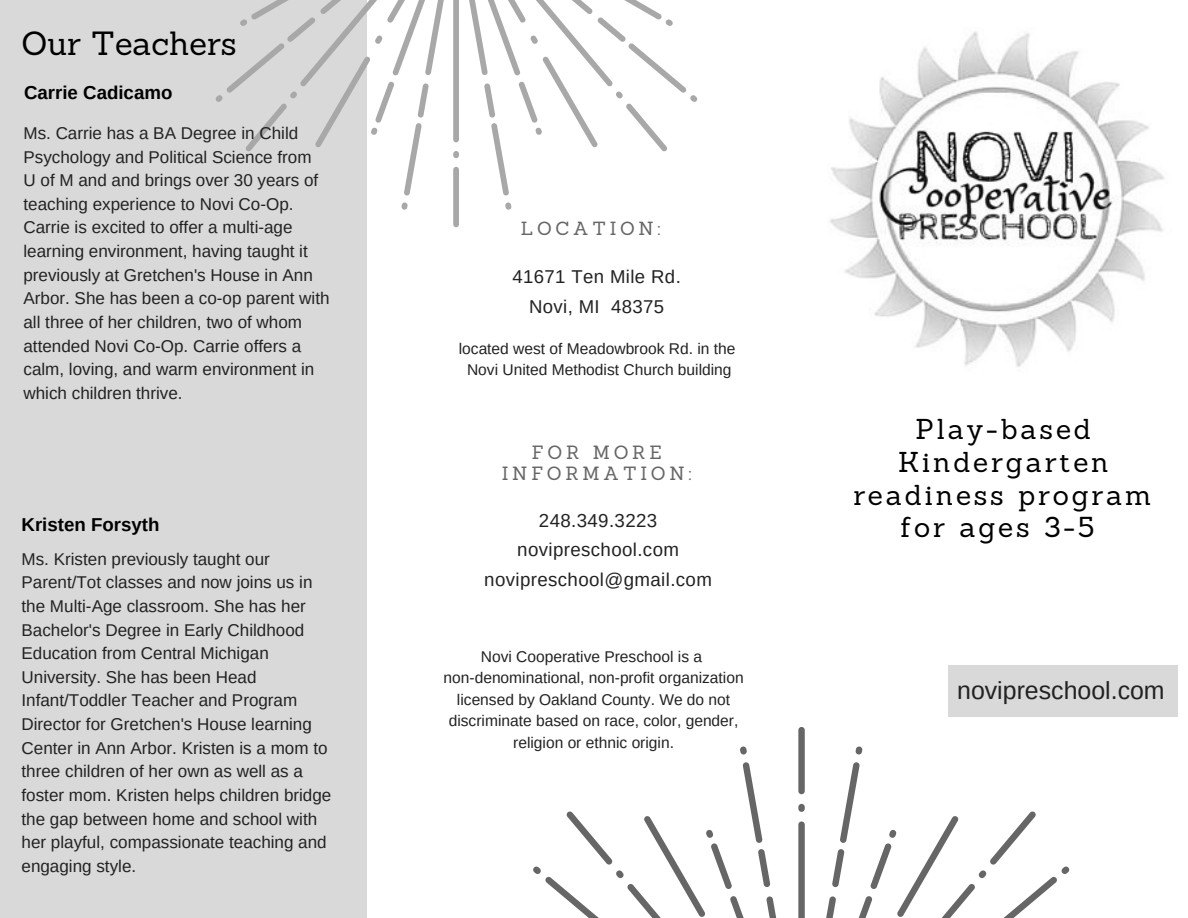
<style>
.page{position:relative;width:1188px;height:918px;background:#fff}
.page>*{position:absolute;margin:0;border:0;box-sizing:border-box;transform-origin:0 0}
.t1{font:32.7px "Sanchez";color:#000}
.t2{font:28.05px/32.7px "Sanchez";letter-spacing:.1em;color:#000;text-align:center}
.t3{font:24.9px "Arimo";color:#222}
.t4{font:18.75px "Arimo";letter-spacing:.02em;color:#222}
.t5{font:700 18.75px "Arimo";color:#000}
.t6{font:18.75px/21.3px "Sanchez";letter-spacing:.2em;color:#666;text-align:center}
.t7{font:18.6px "Arimo";letter-spacing:.02em;color:#222}
.t8{font:18.6px "Sanchez";letter-spacing:.2em;color:#666}
.t9{font:17.1px/23.7px "Arimo";color:#222}
.t10{font:15.6px/21.3px "Arimo";color:#222;text-align:center}
</style>
<div class="page">
<div style="left:0;top:0;width:367px;height:918px;background:#d9d9d9"></div>
<svg style="left:505px;top:202px;width:7px;height:8px"></svg>
<svg style="left:469px;top:0;width:229px;height:196px"></svg>
<div style="left:453px;top:167px;width:6px;height:60px;background:#a8a8a8;border-radius:3px"></div>
<div style="left:453px;top:151px;width:6px;height:7px;background:#a8a8a8;border-radius:3px"></div>
<svg style="left:453px;top:0;width:6px;height:142px"></svg>
<svg style="left:401px;top:202px;width:7px;height:8px"></svg>
<svg style="left:215px;top:0;width:229px;height:196px"></svg>
<svg style="left:740px;top:746px;width:7px;height:9px"></svg>
<svg style="left:533px;top:762px;width:244px;height:156px"></svg>
<div style="left:798px;top:727px;width:7px;height:67px;background:#666;border-radius:3px"></div>
<div style="left:798px;top:804px;width:7px;height:8px;background:#666;border-radius:3px"></div>
<svg style="left:798px;top:821px;width:7px;height:97px"></svg>
<svg style="left:855px;top:746px;width:8px;height:9px"></svg>
<svg style="left:826px;top:762px;width:244px;height:156px"></svg>
<div style="left:948px;top:666px;width:230px;height:51px;background:#d9d9d9"></div>
<img style="left:829px;top:31px;width:336px;height:336px">
<p class="t1" style="left:22px;top:23px;width:217px">Our Teachers</p>
<p class="t5" style="left:24px;top:82px;width:150px">Carrie Cadicamo</p>
<p class="t9" style="left:23px;top:121px;width:290px">Ms. Carrie has a BA Degree in Child<br>Psychology and Political Science from</p>
<p class="t9" style="left:23px;top:168px;width:308px">U of M and and brings over 30 years of teaching experience to Novi Co-Op.<br>Carrie is excited to offer a multi-age learning environment, having taught it previously at Gretchen's House in Ann Arbor. She has been a co-op parent with all three of her children, two of whom attended Novi Co-Op. Carrie offers a calm, loving, and warm environment in which children thrive.</p>
<p class="t5" style="left:22px;top:514px;width:139px">Kristen Forsyth</p>
<p class="t9" style="left:22px;top:547px;width:311px">Ms. Kristen previously taught our Parent/Tot classes and now joins us in the Multi-Age classroom. She has her Bachelor's Degree in Early Childhood Education from Central Michigan University. She has been Head Infant/Toddler Teacher and Program Director for Gretchen's House learning Center in Ann Arbor. Kristen is a mom to three children of her own as well as a foster mom. Kristen helps children bridge the gap between home and school with her playful, compassionate teaching and engaging style.</p>
<p class="t8" style="left:521px;top:217px;width:141px">LOCATION:</p>
<p class="t7" style="left:513px;top:266px;width:170px">41671 Ten Mile Rd.</p>
<p class="t7" style="left:529px;top:296px;width:137px">Novi, MI 48375</p>
<p class="t10" style="left:459px;top:338px;width:278px">located west of Meadowbrook Rd. in the</p>
<p class="t10" style="left:467px;top:359px;width:266px">Novi United Methodist Church building</p>
<p class="t6" style="left:502px;top:441px;width:191px">FOR MORE<br>INFORMATION:</p>
<p class="t4" style="left:539px;top:510px;width:120px">248.349.3223</p>
<p class="t4" style="left:517px;top:539px;width:163px">novipreschool.com</p>
<p class="t4" style="left:484px;top:569px;width:229px">novipreschool@gmail.com</p>
<p class="t10" style="left:481px;top:646px;width:223px">Novi Cooperative Preschool is a</p>
<p class="t10" style="left:444px;top:667px;width:302px">non-denominational, non-profit organization licensed by Oakland County. We do not discriminate based on race, color, gender, religion or ethnic origin.</p>
<p class="t2" style="left:853px;top:413px;width:299px">Play-based<br>Kindergarten readiness program</p>
<p class="t2" style="left:901px;top:511px;width:195px">for ages 3-5</p>
<p class="t3" style="left:957px;top:676px;width:209px">novipreschool.com</p>
</div>
